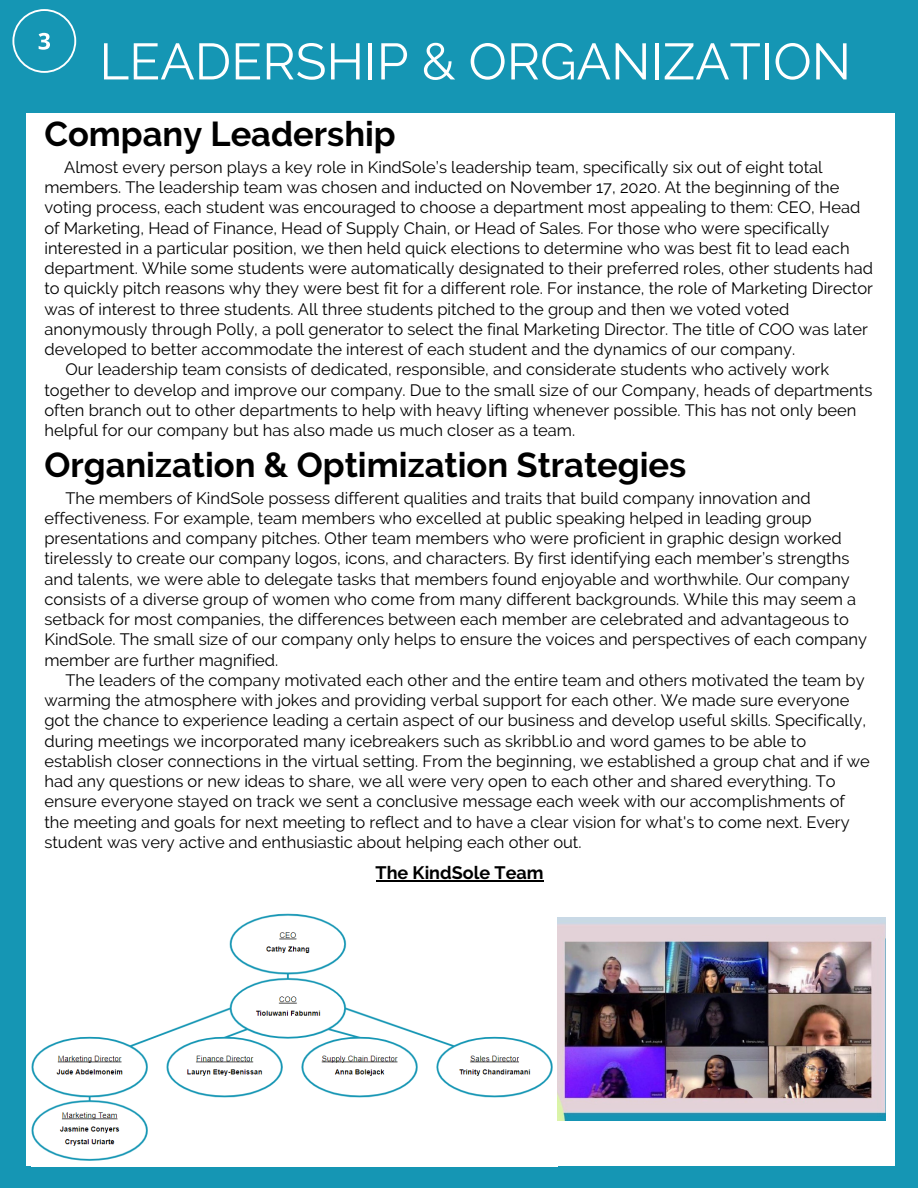
<style>
.page{position:relative;width:918px;height:1188px;background:#1596b4}
.page>*{position:absolute;margin:0;border:0;box-sizing:border-box;transform-origin:0 0}
.t1{font:51px "Raleway";color:#fff}
.t2{font:700 34.5px "Raleway";color:#000}
.t3{font:700 18px "Raleway";color:#000}
.t4{font:16.5px/20.2px "Raleway";color:#000}
</style>
<div class="page">
<div style="left:26px;top:113px;width:869px;height:1053px;background:#fff"></div>
<img style="left:32px;top:913px;width:521px;height:248px">
<svg style="left:12px;top:9px;width:64px;height:64px"></svg>
<img style="left:557px;top:917px;width:329px;height:204px">
<hr style="left:376px;top:880px;width:168px;height:1px;background:#000">
<p class="t1" style="left:99px;top:32px;width:753px">LEADERSHIP &amp; ORGANIZATION</p>
<p class="t2" style="left:44px;top:113px;width:353px">Company Leadership</p>
<p class="t4" style="left:44px;top:157px;width:830px;text-indent:20px">Almost every person plays a key role in KindSole’s leadership team, specifically six out of eight total members. The leadership team was chosen and inducted on November 17, 2020. At the beginning of the voting process, each student was encouraged to choose a department most appealing to them: CEO, Head of Marketing, Head of Finance, Head of Supply Chain, or Head of Sales. For those who were specifically interested in a particular position, we then held quick elections to determine who was best fit to lead each department. While some students were automatically designated to their preferred roles, other students had to quickly pitch reasons why they were best fit for a different role. For instance, the role of Marketing Director was of interest to three students. All three students pitched to the group and then we voted voted anonymously through Polly, a poll generator to select the final Marketing Director. The title of COO was later developed to better accommodate the interest of each student and the dynamics of our company.</p>
<p class="t4" style="left:44px;top:359px;width:830px;text-indent:21px">Our leadership team consists of dedicated, responsible, and considerate students who actively work together to develop and improve our company. Due to the small size of our Company, heads of departments often branch out to other departments to help with heavy lifting whenever possible. This has not only been helpful for our company but has also made us much closer as a team.</p>
<p class="t2" style="left:44px;top:444px;width:644px">Organization &amp; Optimization Strategies</p>
<p class="t4" style="left:44px;top:488px;width:824px;text-indent:21px">The members of KindSole possess different qualities and traits that build company innovation and effectiveness. For example, team members who excelled at public speaking helped in leading group presentations and company pitches. Other team members who were proficient in graphic design worked tirelessly to create our company logos, icons, and characters. By first identifying each member’s strengths and talents, we were able to delegate tasks that members found enjoyable and worthwhile. Our company consists of a diverse group of women who come from many different backgrounds. While this may seem a setback for most companies, the differences between each member are celebrated and advantageous to KindSole. The small size of our company only helps to ensure the voices and perspectives of each company member are further magnified.</p>
<p class="t4" style="left:44px;top:670px;width:827px;text-indent:21px">The leaders of the company motivated each other and the entire team and others motivated the team by warming the atmosphere with jokes and providing verbal support for each other. We made sure everyone got the chance to experience leading a certain aspect of our business and develop useful skills. Specifically, during meetings we incorporated many icebreakers such as skribbl.io and word games to be able to establish closer connections in the virtual setting. From the beginning, we established a group chat and if we had any questions or new ideas to share, we all were very open to each other and shared everything. To ensure everyone stayed on track we sent a conclusive message each week with our accomplishments of the meeting and goals for next meeting to reflect and to have a clear vision for what's to come next. Every student was very active and enthusiastic about helping each other out.</p>
<p class="t3" style="left:376px;top:862px;width:169px">The KindSole Team</p>
</div>
